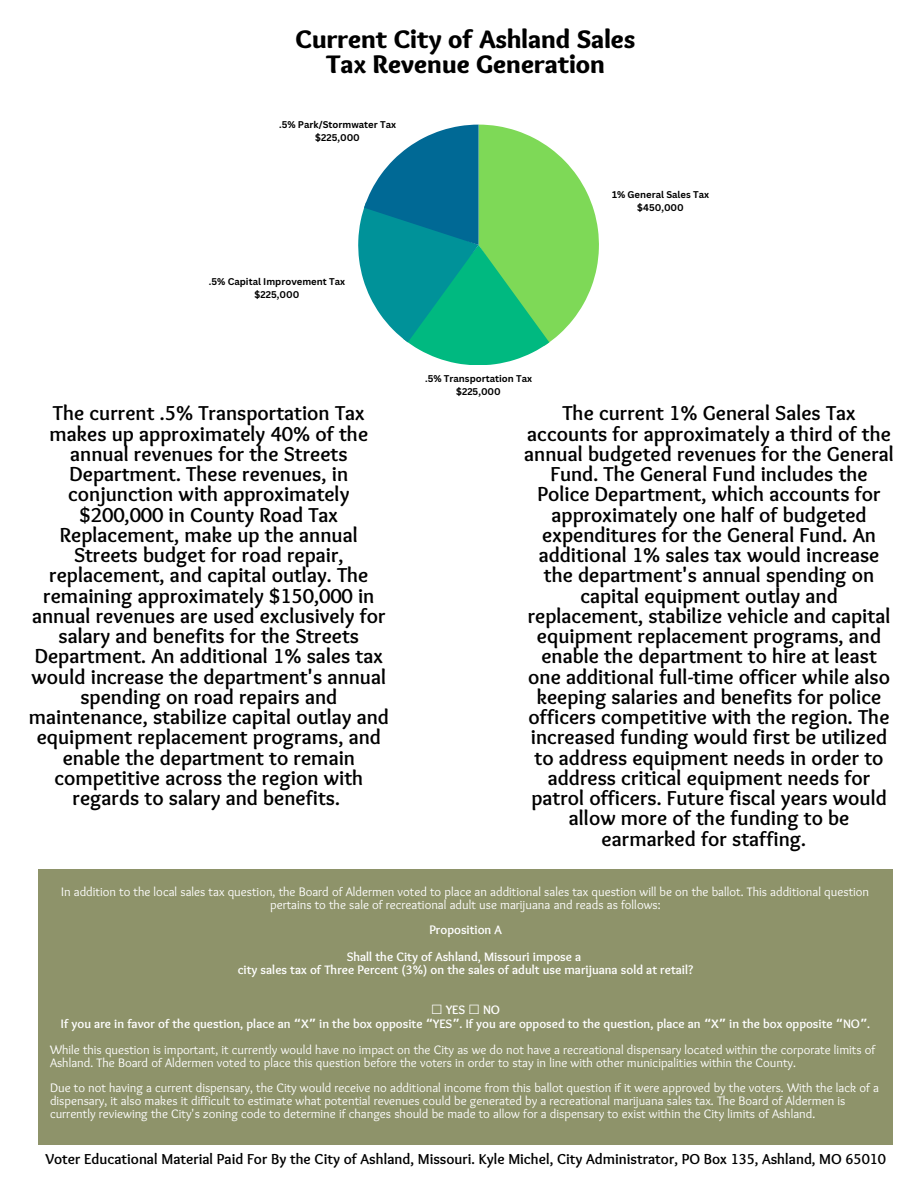
<style>
.page{position:relative;width:918px;height:1188px;background:#fff}
.page>*{position:absolute;margin:0;border:0;box-sizing:border-box;transform-origin:0 0}
.t1{font:900 26.4px/25.8px "Sukar";color:#000;text-align:center}
.t2{font:700 21px/20.2px "Sukar";color:#000;text-align:center}
.t3{font:700 15px "Sukar";color:#000}
.t4{font:12.75px/12.8px "Sukar Regular";color:#fff}
.t5{font:700 12.75px/26.5px "Sukar";color:#fff;text-align:center}
.t6{font:700 9.45px/13px "Canva Sans";color:#000;text-align:center}
.s1{font-family:"DejaVu Sans";font-weight:400}
.s2{font-family:"Noto Sans Gurmukhi"}
</style>
<div class="page">
<div style="left:38px;top:869px;width:854px;height:276px;background:#8e936a"></div>
<svg style="left:358px;top:125px;width:241px;height:240px"></svg>
<p class="t1" style="left:296px;top:28px;width:341px">Current City of Ashland Sales<br>Tax Revenue Generation</p>
<p class="t6" style="left:279px;top:118px;width:118px">.5% Park/Stormwater Tax $225,000</p>
<p class="t6" style="left:209px;top:275px;width:138px">.5% Capital Improvement Tax $225,000</p>
<p class="t6" style="left:425px;top:372px;width:108px">.5% Transportation Tax $225,000</p>
<p class="t6" style="left:612px;top:188px;width:99px">1% General Sales Tax $450,000</p>
<p class="t2" style="left:29px;top:405px;width:362px">The current .5% Transportation Tax makes up approximately 40% of the annual revenues for the Streets Department. These revenues, in conjunction with approximately $200,000 in County Road Tax Replacement, make up the annual Streets budget for road repair, replacement, and capital outlay. The remaining approximately $150,000 in annual revenues are used exclusively for salary and benefits for the Streets Department. An additional 1% sales tax would increase the department's annual spending on road repairs and maintenance, stabilize capital outlay and equipment replacement programs, and enable the department to remain competitive across the region with regards to salary and benefits.</p>
<p class="t2" style="left:524px;top:405px;width:371px">The current 1% General Sales Tax accounts for approximately a third of the annual budgeted revenues for the General Fund. The General Fund includes the Police Department, which accounts for approximately one half of budgeted expenditures for the General Fund. An additional 1% sales tax would increase the department's annual spending on capital equipment outlay and replacement, stabilize vehicle and capital equipment replacement programs, and enable the department to hire at least one additional full-time officer while also keeping salaries and benefits for police officers competitive with the region. The increased funding would first be utilized to address equipment needs in order to address critical equipment needs for patrol officers. Future fiscal years would allow more of the funding to be earmarked for staffing.</p>
<p class="t4" style="left:61px;top:886px;width:809px;text-align:center">In addition to the local sales tax question, the Board of Aldermen voted to place an additional sales tax question will be on the ballot. This additional question pertains to the sale of recreational adult use marijuana and reads as follows:</p>
<p class="t5" style="left:347px;top:918px;width:236px">Proposition A<br>Shall the City of Ashland, Missouri impose a</p>
<p class="t5" style="left:238px;top:958px;width:457px">city sales tax of Three Percent (3%) on the sales of adult use marijuana sold at retail?</p>
<p class="t5" style="left:61px;top:1004px;width:811px;line-height:13.8px"><span class="s1">☐</span> YES <span class="s1">☐</span> NO<br>If you are in favor of the question, place an <span class="s2">“</span>X<span class="s2">”</span> in the box opposite <span class="s2">“</span>YES<span class="s2">”</span>. If you are opposed to the question, place an <span class="s2">“</span>X<span class="s2">”</span> in the box opposite <span class="s2">“</span>NO<span class="s2">”</span>.</p>
<p class="t4" style="left:50px;top:1044px;width:827px">While this question is important, it currently would have no impact on the City as we do not have a recreational dispensary located within the corporate limits of<br>Ashland. The Board of Aldermen voted to place this question before the voters in order to stay in line with other municipalities within the County.</p>
<p class="t4" style="left:50px;top:1083px;width:830px">Due to not having a current dispensary, the City would receive no additional income from this ballot question if it were approved by the voters. With the lack of a dispensary, it also makes it difficult to estimate what potential revenues could be generated by a recreational marijuana sales tax. The Board of Aldermen is currently reviewing the City's zoning code to determine if changes should be made to allow for a dispensary to exist within the City limits of Ashland.</p>
<p class="t3" style="left:46px;top:1150px;width:842px">Voter Educational Material Paid For By the City of Ashland, Missouri. Kyle Michel, City Administrator, PO Box 135, Ashland, MO 65010</p>
</div>
